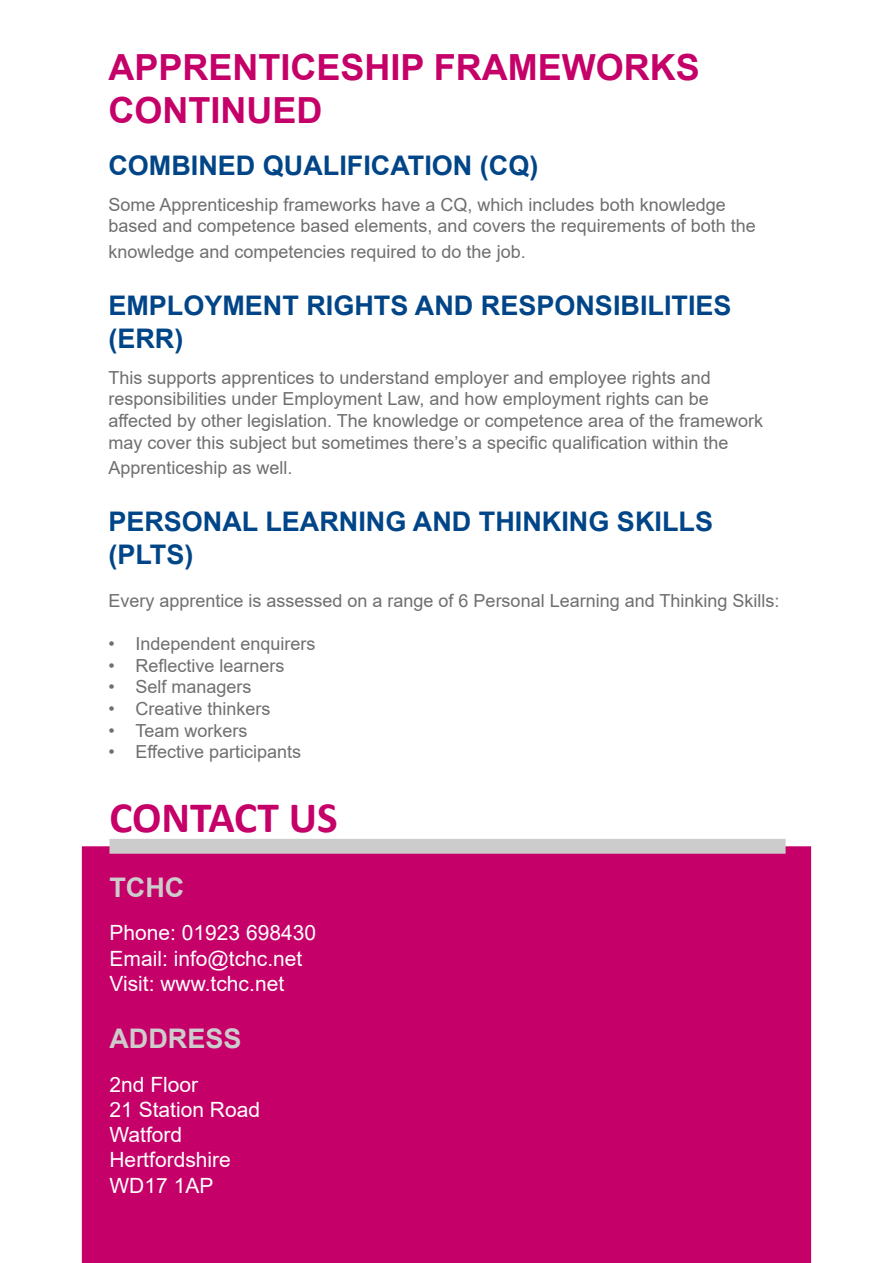
<style>
.page{position:relative;width:893px;height:1263px;background:#fff}
.page>*{position:absolute;margin:0;border:0;box-sizing:border-box;transform-origin:0 0}
.t1{font:700 43.5px "Calibri";color:#c50068}
.t2{font:700 36px/43.2px "Arial";color:#c50068}
.t3{font:700 27px/32.4px "Arial";color:#004587}
.t4{font:700 27px "Arial";color:#cdcccc}
.t5{font:21px/25.2px "Arial";color:#fff}
.t6{font:18px/21.6px "Arial";color:#706f6f}
</style>
<div class="page">
<div style="left:82px;top:846px;width:729px;height:417px;background:#c50068"></div>
<div style="left:109px;top:839px;width:677px;height:15px;background:#cdcccc;border:2px solid #cdcccc"></div>
<h2 class="t2" style="left:108px;top:46px;width:593px">APPRENTICESHIP FRAMEWORKS<br>CONTINUED</h2>
<h3 class="t3" style="left:108px;top:149px;width:431px">COMBINED QUALIFICATION (CQ)</h3>
<p class="t6" style="left:108px;top:194px;width:649px">Some Apprenticeship frameworks have a CQ, which includes both knowledge based and competence based elements, and covers the requirements of both the</p>
<p class="t6" style="left:108px;top:240px;width:419px">knowledge and competencies required to do the job.</p>
<h3 class="t3" style="left:108px;top:290px;width:625px">EMPLOYMENT RIGHTS AND RESPONSIBILITIES (ERR)</h3>
<p class="t6" style="left:108px;top:366px;width:656px">This supports apprentices to understand employer and employee rights and responsibilities under Employment Law, and how employment rights can be affected by other legislation. The knowledge or competence area of the framework may cover this subject but sometimes there’s a specific qualification within the</p>
<p class="t6" style="left:108px;top:456px;width:186px">Apprenticeship as well.</p>
<h3 class="t3" style="left:108px;top:506px;width:606px">PERSONAL LEARNING AND THINKING SKILLS (PLTS)</h3>
<p class="t6" style="left:108px;top:590px;width:673px">Every apprentice is assessed on a range of 6 Personal Learning and Thinking Skills:</p>
<p class="t6" style="left:108px;top:633px;width:209px">• Independent enquirers</p>
<p class="t6" style="left:108px;top:654px;width:178px">• Reflective learners</p>
<p class="t6" style="left:108px;top:676px;width:145px">• Self managers</p>
<p class="t6" style="left:108px;top:698px;width:164px">• Creative thinkers</p>
<p class="t6" style="left:108px;top:719px;width:141px">• Team workers</p>
<p class="t6" style="left:108px;top:741px;width:194px">• Effective participants</p>
<h1 class="t1" style="left:109px;top:787px;width:230px">CONTACT US</h1>
<h3 class="t4" style="left:109px;top:869px;width:76px">TCHC</h3>
<p class="t5" style="left:109px;top:920px;width:208px">Phone: 01923 698430<br>Email: info@tchc.net<br>Visit: www.tchc.net</p>
<h3 class="t4" style="left:109px;top:1020px;width:134px">ADDRESS</h3>
<p class="t5" style="left:109px;top:1071px;width:152px">2nd Floor<br>21 Station Road<br>Watford<br>Hertfordshire<br>WD17 1AP</p>
</div>
